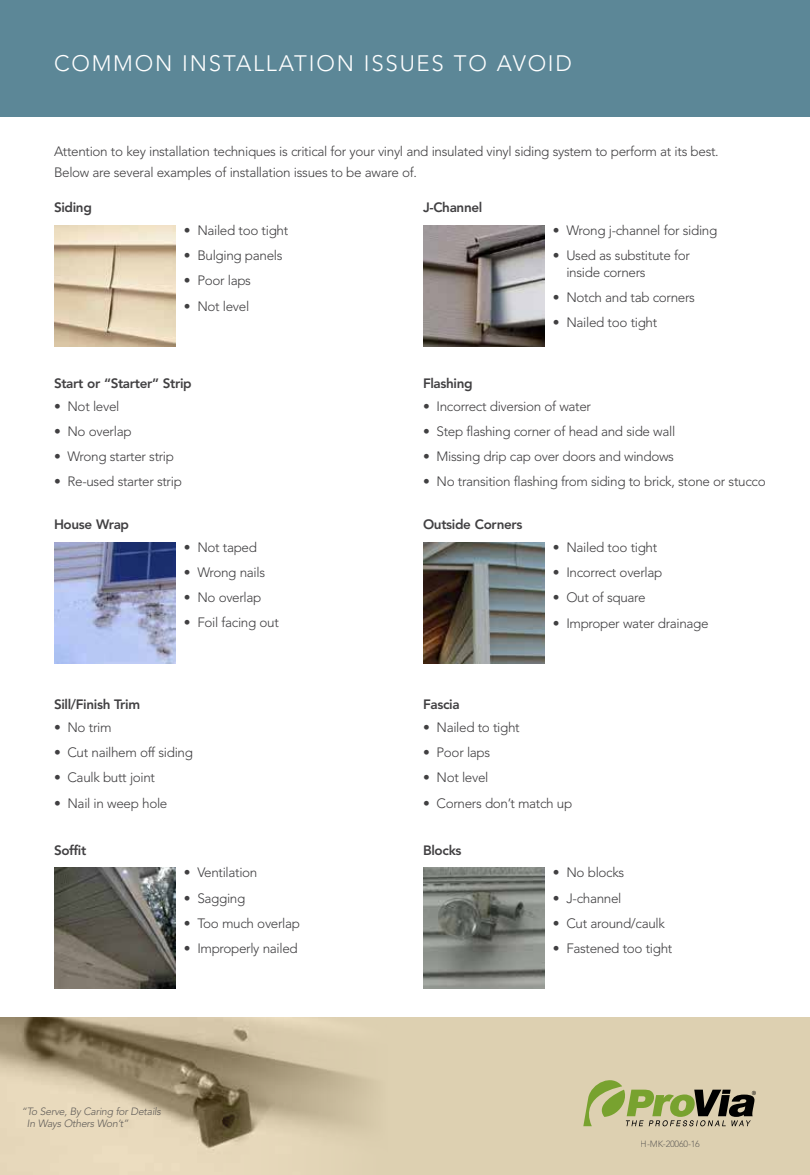
<style>
.page{position:relative;width:810px;height:1175px;background:#fff}
.page>*{position:absolute;margin:0;border:0;box-sizing:border-box;transform-origin:0 0}
.t1{font:300 22.2px "Avenir LT Std";letter-spacing:.08em;color:#fff}
.t2{font:300 13.5px/21px "Avenir LT Std";letter-spacing:-.025em;color:#414042}
.t3{font:800 13.5px "Avenir LT Std";letter-spacing:-.025em;color:#414042}
.t4{font:italic 300 10.5px/12px "Avenir LT Std";letter-spacing:-.025em;color:#414042}
.t5{font:300 9px "Avenir LT Std";letter-spacing:-.025em;color:#414042}
</style>
<div class="page">
<div style="left:0;top:0;width:810px;height:117px;background:#5c8797"></div>
<img style="left:54px;top:225px;width:121px;height:122px">
<img style="left:54px;top:542px;width:121px;height:121px">
<img style="left:54px;top:867px;width:121px;height:122px">
<img style="left:423px;top:225px;width:121px;height:122px">
<img style="left:423px;top:542px;width:121px;height:121px">
<img style="left:423px;top:867px;width:121px;height:122px">
<div style="left:0;top:1017px;width:810px;height:157px;background:#ddd0b1"></div>
<img style="left:0;top:1017px;width:371px;height:157px">
<svg style="left:583px;top:1080px;width:173px;height:46px"></svg>
<h1 class="t1" style="left:54px;top:50px;width:519px">COMMON INSTALLATION ISSUES TO AVOID</h1>
<p class="t2" style="left:54px;top:141px;width:666px">Attention to key installation techniques is critical for your vinyl and insulated vinyl siding system to perform at its best.<br>Below are several examples of installation issues to be aware of.</p>
<p class="t3" style="left:54px;top:200px;width:39px">Siding</p>
<p class="t3" style="left:423px;top:200px;width:61px">J-Channel</p>
<p class="t2" style="left:184px;top:220px;width:106px">• Nailed too tight</p>
<p class="t2" style="left:184px;top:245px;width:100px">• Bulging panels</p>
<p class="t2" style="left:184px;top:270px;width:69px">• Poor laps</p>
<p class="t2" style="left:184px;top:295px;width:67px">• Not level</p>
<p class="t3" style="left:54px;top:375px;width:139px">Start or “Starter” Strip</p>
<p class="t2" style="left:54px;top:395px;width:67px">• Not level</p>
<p class="t2" style="left:54px;top:420px;width:79px">• No overlap</p>
<p class="t2" style="left:54px;top:446px;width:122px">• Wrong starter strip</p>
<p class="t2" style="left:54px;top:471px;width:129px">• Re-used starter strip</p>
<p class="t3" style="left:54px;top:516px;width:77px">House Wrap</p>
<p class="t3" style="left:54px;top:696px;width:88px">Sill/Finish Trim</p>
<p class="t2" style="left:184px;top:536px;width:75px">• Not taped</p>
<p class="t2" style="left:184px;top:562px;width:83px">• Wrong nails</p>
<p class="t2" style="left:184px;top:587px;width:79px">• No overlap</p>
<p class="t2" style="left:184px;top:612px;width:97px">• Foil facing out</p>
<p class="t2" style="left:54px;top:717px;width:59px">• No trim</p>
<p class="t2" style="left:54px;top:742px;width:141px">• Cut nailhem off siding</p>
<p class="t2" style="left:54px;top:767px;width:103px">• Caulk butt joint</p>
<p class="t2" style="left:54px;top:792px;width:115px">• Nail in weep hole</p>
<p class="t3" style="left:54px;top:842px;width:34px">Soffit</p>
<p class="t2" style="left:184px;top:862px;width:75px">• Ventilation</p>
<p class="t2" style="left:184px;top:887px;width:63px">• Sagging</p>
<p class="t2" style="left:184px;top:912px;width:118px">• Too much overlap</p>
<p class="t2" style="left:184px;top:937px;width:115px">• Improperly nailed</p>
<p class="t4" style="left:27px;top:1105px;width:136px;text-indent:-5px">“To Serve, By Caring for Details<br>In Ways Others Won’t”</p>
<p class="t3" style="left:423px;top:375px;width:51px">Flashing</p>
<p class="t2" style="left:553px;top:220px;width:166px">• Wrong j-channel for siding</p>
<p class="t2" style="left:566px;top:247px;width:125px;line-height:16.5px;text-indent:-14px">• Used as substitute for inside corners</p>
<p class="t2" style="left:553px;top:287px;width:144px">• Notch and tab corners</p>
<p class="t2" style="left:553px;top:312px;width:106px">• Nailed too tight</p>
<p class="t2" style="left:423px;top:395px;width:170px">• Incorrect diversion of water</p>
<p class="t2" style="left:423px;top:421px;width:254px">• Step flashing corner of head and side wall</p>
<p class="t2" style="left:423px;top:446px;width:252px">• Missing drip cap over doors and windows</p>
<p class="t2" style="left:423px;top:471px;width:344px">• No transition flashing from siding to brick, stone or stucco</p>
<p class="t3" style="left:423px;top:516px;width:101px">Outside Corners</p>
<p class="t3" style="left:423px;top:696px;width:38px">Fascia</p>
<p class="t2" style="left:553px;top:537px;width:106px">• Nailed too tight</p>
<p class="t2" style="left:553px;top:562px;width:111px">• Incorrect overlap</p>
<p class="t2" style="left:553px;top:587px;width:94px">• Out of square</p>
<p class="t2" style="left:553px;top:612px;width:157px">• Improper water drainage</p>
<p class="t2" style="left:423px;top:717px;width:98px">• Nailed to tight</p>
<p class="t2" style="left:423px;top:742px;width:69px">• Poor laps</p>
<p class="t2" style="left:423px;top:767px;width:67px">• Not level</p>
<p class="t2" style="left:423px;top:792px;width:151px">• Corners don’t match up</p>
<p class="t3" style="left:423px;top:842px;width:40px">Blocks</p>
<p class="t2" style="left:553px;top:862px;width:73px">• No blocks</p>
<p class="t2" style="left:553px;top:887px;width:70px">• J-channel</p>
<p class="t2" style="left:553px;top:912px;width:114px">• Cut around/caulk</p>
<p class="t2" style="left:553px;top:938px;width:121px">• Fastened too tight</p>
<p class="t5" style="left:641px;top:1138px;width:61px">H-MK-20060-16</p>
</div>
